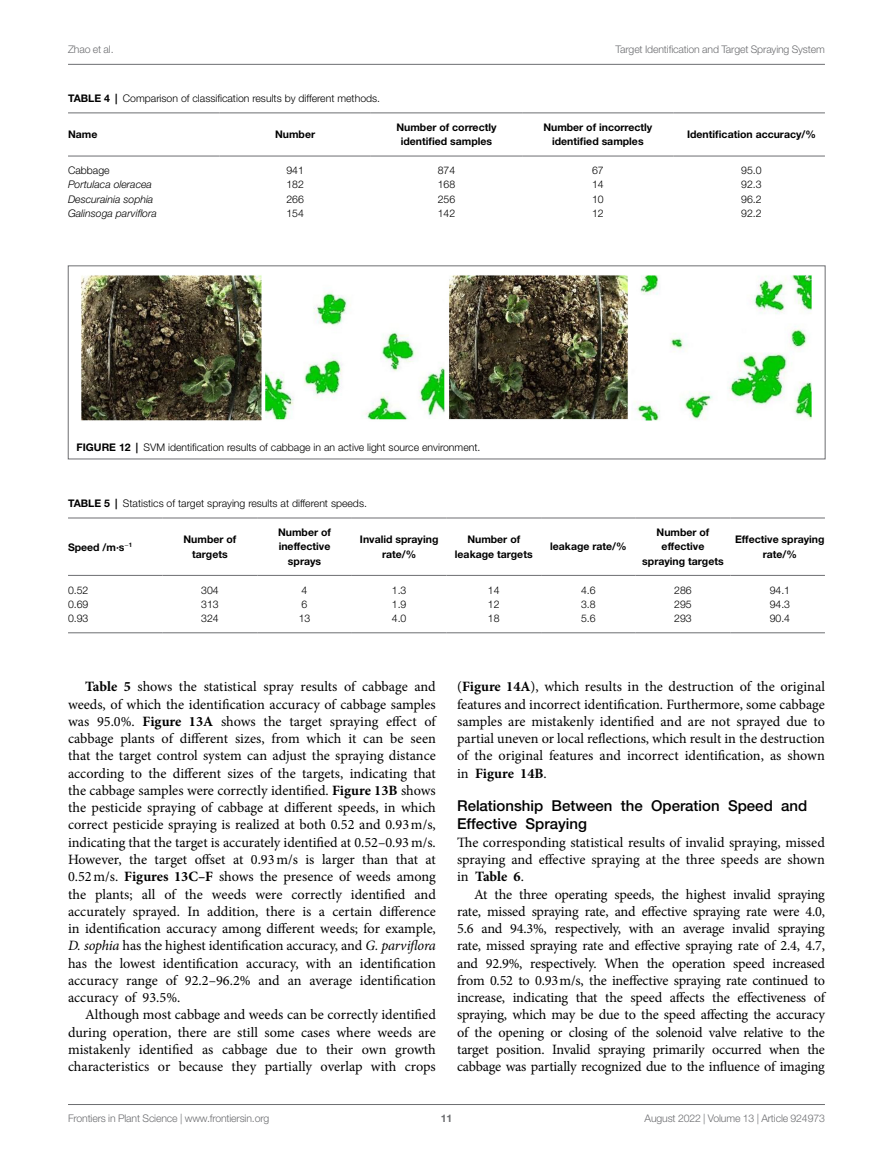
<style>
.page{position:relative;width:893px;height:1170px;background:#fff}
.page>*{position:absolute;margin:0;border:0;box-sizing:border-box;transform-origin:0 0}
.HEAD_3{font:500 15px/18px "Helvetica Neue LT Std";color:#000}
.TEXT{font:14.25px/17.2px "Minion Pro";letter-spacing:-.005em;color:#000;text-align:justify}
.TEXT_FLUSH{font:14.25px/17.2px "Minion Pro";letter-spacing:-.005em;color:#000;text-align:justify}
.TB_CH{font:700 10.5px/14.2px "Helvetica Neue LT Std";color:#000;text-align:center}
.t1{font:300 10.5px "Helvetica Neue LT Std";letter-spacing:-.015em;color:#6d6e71}
.TB_TX{font:300 10.5px "Helvetica Neue LT Std";color:#000}
.TT_NO_RULE{font:300 10.5px "Helvetica Neue LT Std";color:#000}
.FIG_LEG{font:300 10.5px "Helvetica Neue LT Std";color:#000}
.TB_TX-2{font:italic 300 10.5px "Helvetica Neue LT Std";color:#000}
.t2{font:700 10.5px "Helvetica Neue LT Std";color:#6d6e71}
.s1{font-weight:700}
.s2{font-style:italic}
</style>
<div class="page">
<hr style="left:68px;top:64px;width:757px;height:1px;background:#6d6e71">
<hr style="left:68px;top:1104px;width:757px;height:1px;background:#6d6e71">
<hr style="left:219px;top:113px;width:152px;height:1px;background:#6d6e71">
<hr style="left:219px;top:156px;width:152px;height:1px;background:#6d6e71">
<hr style="left:371px;top:113px;width:151px;height:1px;background:#6d6e71">
<hr style="left:371px;top:156px;width:151px;height:1px;background:#6d6e71">
<hr style="left:522px;top:113px;width:152px;height:1px;background:#6d6e71">
<hr style="left:522px;top:156px;width:152px;height:1px;background:#6d6e71">
<hr style="left:674px;top:113px;width:151px;height:1px;background:#6d6e71">
<hr style="left:674px;top:156px;width:151px;height:1px;background:#6d6e71">
<hr style="left:68px;top:113px;width:151px;height:1px;background:#6d6e71">
<hr style="left:68px;top:156px;width:151px;height:1px;background:#6d6e71">
<img style="left:81px;top:275px;width:731px;height:146px">
<hr style="left:163px;top:517px;width:94px;height:1px;background:#6d6e71">
<hr style="left:163px;top:575px;width:94px;height:1px;background:#6d6e71">
<hr style="left:257px;top:517px;width:95px;height:1px;background:#6d6e71">
<hr style="left:257px;top:575px;width:95px;height:1px;background:#6d6e71">
<hr style="left:352px;top:517px;width:94px;height:1px;background:#6d6e71">
<hr style="left:352px;top:575px;width:94px;height:1px;background:#6d6e71">
<hr style="left:446px;top:517px;width:95px;height:1px;background:#6d6e71">
<hr style="left:446px;top:575px;width:95px;height:1px;background:#6d6e71">
<hr style="left:541px;top:517px;width:95px;height:1px;background:#6d6e71">
<hr style="left:541px;top:575px;width:95px;height:1px;background:#6d6e71">
<hr style="left:636px;top:517px;width:94px;height:1px;background:#6d6e71">
<hr style="left:636px;top:575px;width:94px;height:1px;background:#6d6e71">
<hr style="left:730px;top:517px;width:95px;height:1px;background:#6d6e71">
<hr style="left:730px;top:575px;width:95px;height:1px;background:#6d6e71">
<hr style="left:68px;top:517px;width:95px;height:1px;background:#6d6e71">
<hr style="left:68px;top:575px;width:95px;height:1px;background:#6d6e71">
<hr style="left:68px;top:632px;width:95px;height:1px;background:#6d6e71">
<hr style="left:730px;top:632px;width:95px;height:1px;background:#6d6e71">
<hr style="left:163px;top:632px;width:94px;height:1px;background:#6d6e71">
<hr style="left:257px;top:632px;width:95px;height:1px;background:#6d6e71">
<hr style="left:352px;top:632px;width:94px;height:1px;background:#6d6e71">
<hr style="left:446px;top:632px;width:95px;height:1px;background:#6d6e71">
<hr style="left:541px;top:632px;width:95px;height:1px;background:#6d6e71">
<hr style="left:636px;top:632px;width:94px;height:1px;background:#6d6e71">
<p class="t1" style="left:68px;top:42px;width:47px">Zhao et al.</p>
<p class="t1" style="left:616px;top:42px;width:211px">Target Identification and Target Spraying System</p>
<p class="TT_NO_RULE" style="left:68px;top:92px;width:314px"><span class="s1">TABLE 4 |</span> Comparison of classification results by different methods.</p>
<p class="TB_CH" style="left:68px;top:127px;width:31px">Name</p>
<p class="TB_CH" style="left:275px;top:127px;width:42px">Number</p>
<p class="TB_CH" style="left:396px;top:120px;width:102px">Number of correctly identified samples</p>
<p class="TB_CH" style="left:543px;top:120px;width:111px">Number of incorrectly identified samples</p>
<p class="TB_CH" style="left:687px;top:127px;width:130px">Identification accuracy/%</p>
<p class="TB_TX" style="left:68px;top:164px;width:43px">Cabbage</p>
<p class="TB_TX" style="left:286px;top:164px;width:19px">941</p>
<p class="TB_TX" style="left:438px;top:164px;width:19px">874</p>
<p class="TB_TX" style="left:592px;top:164px;width:13px">67</p>
<p class="TB_TX" style="left:741px;top:164px;width:22px">95.0</p>
<p class="TB_TX-2" style="left:68px;top:178px;width:86px">Portulaca oleracea</p>
<p class="TB_TX" style="left:286px;top:178px;width:19px">182</p>
<p class="TB_TX" style="left:438px;top:178px;width:19px">168</p>
<p class="TB_TX" style="left:592px;top:178px;width:13px">14</p>
<p class="TB_TX" style="left:741px;top:178px;width:22px">92.3</p>
<p class="TB_TX-2" style="left:68px;top:193px;width:87px">Descurainia sophia</p>
<p class="TB_TX" style="left:286px;top:192px;width:19px">266</p>
<p class="TB_TX" style="left:438px;top:192px;width:19px">256</p>
<p class="TB_TX" style="left:592px;top:192px;width:13px">10</p>
<p class="TB_TX" style="left:741px;top:192px;width:22px">96.2</p>
<p class="TB_TX-2" style="left:68px;top:207px;width:90px">Galinsoga parviflora</p>
<p class="TB_TX" style="left:286px;top:207px;width:19px">154</p>
<p class="TB_TX" style="left:438px;top:207px;width:19px">142</p>
<p class="TB_TX" style="left:592px;top:207px;width:13px">12</p>
<p class="TB_TX" style="left:741px;top:207px;width:22px">92.2</p>
<p class="FIG_LEG" style="left:77px;top:440px;width:405px"><span class="s1">FIGURE 12 |</span> SVM identification results of cabbage in an active light source environment.</p>
<p class="TT_NO_RULE" style="left:68px;top:497px;width:300px"><span class="s1">TABLE 5 |</span> Statistics of target spraying results at different speeds.</p>
<p class="TB_CH" style="left:68px;top:539px;width:66px">Speed /m·s<sup>−</sup><sup>1</sup></p>
<p class="TB_CH" style="left:184px;top:532px;width:54px">Number of targets</p>
<p class="TB_CH" style="left:278px;top:525px;width:54px">Number of ineffective sprays</p>
<p class="TB_CH" style="left:360px;top:532px;width:80px">Invalid spraying rate/%</p>
<p class="TB_CH" style="left:455px;top:532px;width:79px">Number of leakage targets</p>
<p class="TB_CH" style="left:550px;top:539px;width:78px">leakage rate/%</p>
<p class="TB_CH" style="left:642px;top:525px;width:83px">Number of effective spraying targets</p>
<p class="TB_CH" style="left:735px;top:532px;width:91px">Effective spraying rate/%</p>
<p class="TB_TX" style="left:68px;top:583px;width:22px">0.52</p>
<p class="TB_TX" style="left:201px;top:583px;width:19px">304</p>
<p class="TB_TX" style="left:302px;top:583px;width:7px">4</p>
<p class="TB_TX" style="left:392px;top:583px;width:16px">1.3</p>
<p class="TB_TX" style="left:488px;top:583px;width:13px">14</p>
<p class="TB_TX" style="left:581px;top:583px;width:16px">4.6</p>
<p class="TB_TX" style="left:674px;top:583px;width:19px">286</p>
<p class="TB_TX" style="left:770px;top:583px;width:22px">94.1</p>
<p class="TB_TX" style="left:68px;top:597px;width:22px">0.69</p>
<p class="TB_TX" style="left:201px;top:597px;width:19px">313</p>
<p class="TB_TX" style="left:302px;top:597px;width:7px">6</p>
<p class="TB_TX" style="left:392px;top:597px;width:16px">1.9</p>
<p class="TB_TX" style="left:488px;top:597px;width:13px">12</p>
<p class="TB_TX" style="left:581px;top:597px;width:16px">3.8</p>
<p class="TB_TX" style="left:674px;top:597px;width:19px">295</p>
<p class="TB_TX" style="left:770px;top:597px;width:22px">94.3</p>
<p class="TB_TX" style="left:68px;top:612px;width:22px">0.93</p>
<p class="TB_TX" style="left:201px;top:612px;width:19px">324</p>
<p class="TB_TX" style="left:299px;top:612px;width:13px">13</p>
<p class="TB_TX" style="left:392px;top:612px;width:16px">4.0</p>
<p class="TB_TX" style="left:488px;top:612px;width:13px">18</p>
<p class="TB_TX" style="left:581px;top:612px;width:16px">5.6</p>
<p class="TB_TX" style="left:674px;top:612px;width:19px">293</p>
<p class="TB_TX" style="left:770px;top:612px;width:22px">90.4</p>
<p class="TEXT" style="left:68px;top:678px;width:369px;text-indent:17px"><span class="s1">Table 5</span> shows the statistical spray results of cabbage and weeds, of which the identification accuracy of cabbage samples was 95.0%. <span class="s1">Figure 13A</span> shows the target spraying effect of cabbage plants of different sizes, from which it can be seen that the target control system can adjust the spraying distance according to the different sizes of the targets, indicating that the cabbage samples were correctly identified. <span class="s1">Figure 13B</span> shows the pesticide spraying of cabbage at different speeds, in which correct pesticide spraying is realized at both 0.52 and 0.93m/s, indicating that the target is accurately identified at 0.52–0.93m/s.<br>However, the target offset at 0.93m/s is larger than that at 0.52m/s. <span class="s1">Figures 13C–F</span> shows the presence of weeds among the plants; all of the weeds were correctly identified and accurately sprayed. In addition, there is a certain difference in identification accuracy among different weeds; for example, <span class="s2">D. sophia</span> has the highest identification accuracy, and <span class="s2">G. parviflora </span>has the lowest identification accuracy, with an identification accuracy range of 92.2–96.2% and an average identification accuracy of 93.5%.</p>
<p class="TEXT" style="left:68px;top:1006px;width:369px;text-indent:17px">Although most cabbage and weeds can be correctly identified during operation, there are still some cases where weeds are mistakenly identified as cabbage due to their own growth characteristics or because they partially overlap with crops</p>
<p class="TEXT" style="left:457px;top:678px;width:369px">(<span class="s1">Figure 14A</span>), which results in the destruction of the original features and incorrect identification. Furthermore, some cabbage samples are mistakenly identified and are not sprayed due to partial uneven or local reflections, which result in the destruction of the original features and incorrect identification, as shown in <span class="s1">Figure 14B</span>.</p>
<p class="HEAD_3" style="left:457px;top:796px;width:352px">Relationship Between the Operation Speed and<br>Effective Spraying</p>
<p class="TEXT_FLUSH" style="left:457px;top:833px;width:369px">The corresponding statistical results of invalid spraying, missed spraying and effective spraying at the three speeds are shown in <span class="s1">Table 6</span>.</p>
<p class="TEXT" style="left:457px;top:885px;width:369px;text-indent:17px">At the three operating speeds, the highest invalid spraying rate, missed spraying rate, and effective spraying rate were 4.0, 5.6 and 94.3%, respectively, with an average invalid spraying rate, missed spraying rate and effective spraying rate of 2.4, 4.7, and 92.9%, respectively. When the operation speed increased from 0.52 to 0.93m/s, the ineffective spraying rate continued to increase, indicating that the speed affects the effectiveness of spraying, which may be due to the speed affecting the accuracy of the opening or closing of the solenoid valve relative to the target position. Invalid spraying primarily occurred when the cabbage was partially recognized due to the influence of imaging</p>
<p class="t1" style="left:68px;top:1111px;width:203px">Frontiers in Plant Science | www.frontiersin.org</p>
<p class="t2" style="left:441px;top:1111px;width:13px">11</p>
<p class="t1" style="left:645px;top:1111px;width:182px">August 2022 | Volume 13 | Article 924973</p>
</div>
